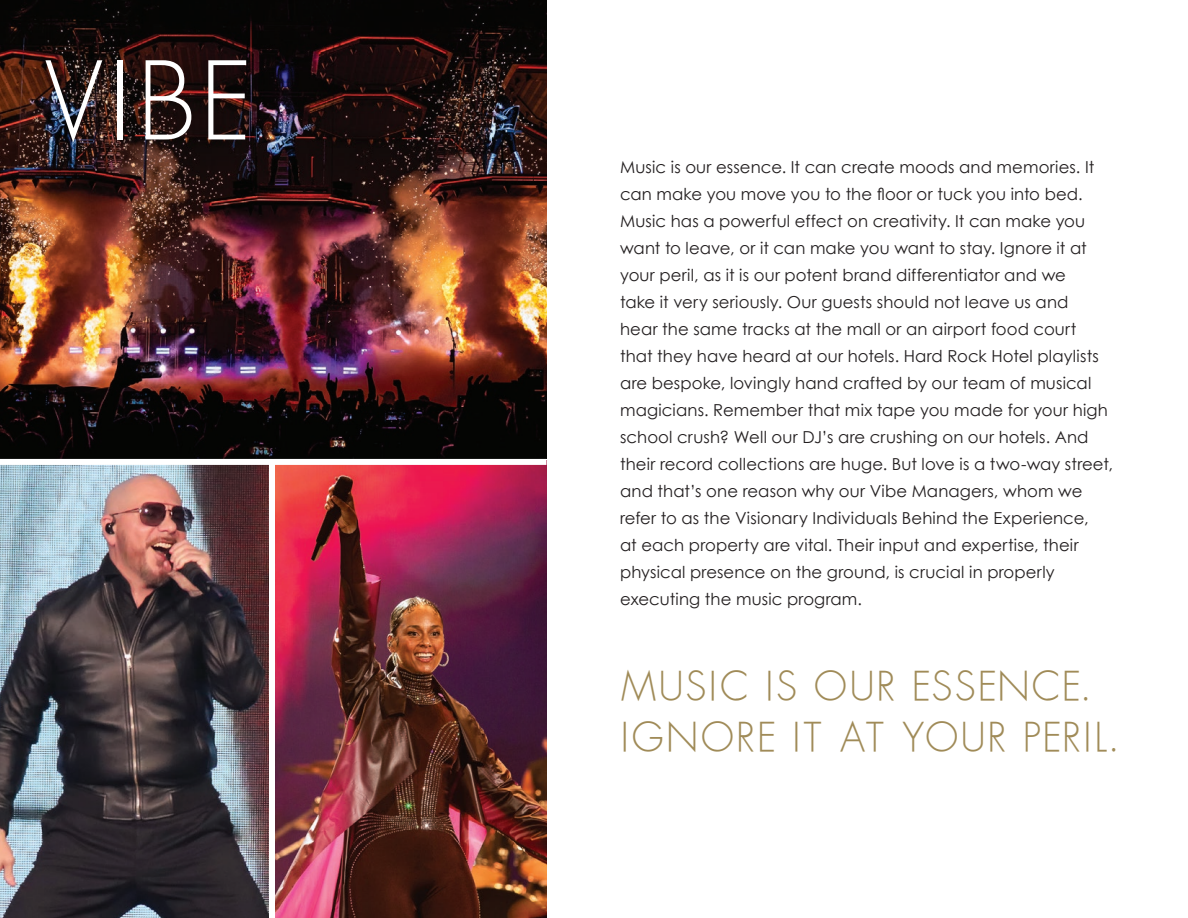
<style>
.page{position:relative;width:1188px;height:918px;background:#fff}
.page>*{position:absolute;margin:0;border:0;box-sizing:border-box;transform-origin:0 0}
.t1{font:105.3px "Futura ICG Light";color:#fff}
.t2{font:39px/51px "Futura ICG Light";letter-spacing:.06em;color:#a08b58}
.t3{font:16.5px/27px "Century Gothic";letter-spacing:.005em;color:#231f20}
</style>
<div class="page">
<img style="left:0;top:0;width:546px;height:459px">
<img style="left:0;top:465px;width:269px;height:453px">
<img style="left:275px;top:465px;width:271px;height:453px">
<h1 class="t1" style="left:40px;top:31px;width:210px">VIBE</h1>
<p class="t3" style="left:620px;top:153px;width:494px">Music is our essence. It can create moods and memories. It can make you move you to the floor or tuck you into bed.<br>Music has a powerful effect on creativity. It can make you want to leave, or it can make you want to stay. Ignore it at your peril, as it is our potent brand differentiator and we<br>take it very seriously. Our guests should not leave us and<br>hear the same tracks at the mall or an airport food court that they have heard at our hotels. Hard Rock Hotel playlists are bespoke, lovingly hand crafted by our team of musical magicians. Remember that mix tape you made for your high school crush? Well our DJ’s are crushing on our hotels. And their record collections are huge. But love is a two-way street, and that’s one reason why our Vibe Managers, whom we refer to as the Visionary Individuals Behind the Experience,<br>at each property are vital. Their input and expertise, their physical presence on the ground, is crucial in properly executing the music program.</p>
<h2 class="t2" style="left:620px;top:660px;width:498px">MUSIC IS OUR ESSENCE.<br>IGNORE IT AT YOUR PERIL.</h2>
</div>
